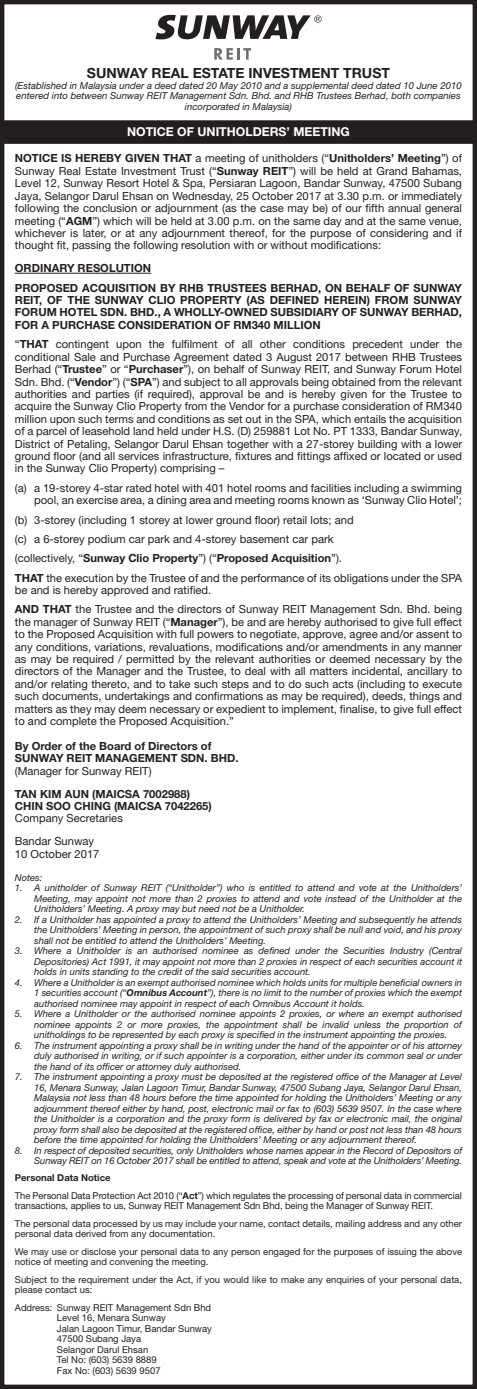
<style>
.page{position:relative;width:477px;height:1389px;background:#fff}
.page>*{position:absolute;margin:0;border:0;box-sizing:border-box;transform-origin:0 0}
.t1{font:700 14px "Helvetica Neue LT Std";color:#231f20}
.t2{font:700 12.25px "Helvetica Neue LT Std";color:#fff}
.t3{font:11.2px/12.4px "Helvetica Neue LT Std";color:#231f20;text-align:justify}
.t4{font:700 11.2px/12.4px "Helvetica Neue LT Std";color:#231f20;text-align:justify}
.t5{font:italic 9.62px/10.5px "Helvetica Neue LT Std";color:#231f20;text-align:center}
.t6{font:italic 9.45px/10.5px "Helvetica Neue LT Std";color:#231f20;text-align:justify}
.t7{font:9.45px/10.5px "Helvetica Neue LT Std";color:#231f20}
.t8{font:700 9.45px "Helvetica Neue LT Std";color:#231f20}
.s1{font-weight:700}
.s2{font-weight:400}
</style>
<div class="page">
<div style="left:2px;top:121px;width:472px;height:22px;background:#231f20"></div>
<div style="left:1px;top:120px;width:474px;height:24px;border:2px solid #231f20"></div>
<hr style="left:15px;top:273px;width:136px;height:1px;background:#231f20">
<svg style="left:155px;top:15px;width:166px;height:24px"></svg>
<svg style="left:214px;top:48px;width:37px;height:12px"></svg>
<div style="left:0;top:0;width:476px;height:1389px;border:4px solid #231f20"></div>
<p class="t1" style="left:87px;top:65px;width:304px">SUNWAY REAL ESTATE INVESTMENT TRUST</p>
<p class="t5" style="left:15px;top:80px;width:447px">(Established in Malaysia under a deed dated 20 May 2010 and a supplemental deed dated 10 June 2010 entered into between Sunway REIT Management Sdn. Bhd. and RHB Trustees Berhad, both companies incorporated in Malaysia)</p>
<p class="t2" style="left:127px;top:124px;width:224px">NOTICE OF UNITHOLDERS’ MEETING</p>
<p class="t3" style="left:15px;top:152px;width:448px"><span class="s1">NOTICE IS HEREBY GIVEN THAT</span> a meeting of unitholders (“<span class="s1">Unitholders’ Meeting</span>”) of Sunway Real Estate Investment Trust (“<span class="s1">Sunway REIT</span>”) will be held at Grand Bahamas, Level 12, Sunway Resort Hotel &amp; Spa, Persiaran Lagoon, Bandar Sunway, 47500 Subang Jaya, Selangor Darul Ehsan on Wednesday, 25 October 2017 at 3.30 p.m. or immediately following the conclusion or adjournment (as the case may be) of our fifth annual general meeting (“<span class="s1">AGM</span>”) which will be held at 3.00 p.m. on the same day and at the same venue, whichever is later, or at any adjournment thereof, for the purpose of considering and if thought fit, passing the following resolution with or without modifications:</p>
<p class="t4" style="left:15px;top:262px;width:138px">ORDINARY RESOLUTION</p>
<p class="t4" style="left:15px;top:281px;width:448px">PROPOSED ACQUISITION BY RHB TRUSTEES BERHAD, ON BEHALF OF SUNWAY REIT, OF THE SUNWAY CLIO PROPERTY (AS DEFINED HEREIN) FROM SUNWAY FORUM HOTEL SDN. BHD., A WHOLLY-OWNED SUBSIDIARY OF SUNWAY BERHAD, FOR A PURCHASE CONSIDERATION OF RM340 MILLION</p>
<p class="t3" style="left:15px;top:338px;width:448px">“<span class="s1">THAT</span> contingent upon the fulfilment of all other conditions precedent under the conditional Sale and Purchase Agreement dated 3 August 2017 between RHB Trustees Berhad (“<span class="s1">Trustee</span>” or “<span class="s1">Purchaser</span>”), on behalf of Sunway REIT, and Sunway Forum Hotel Sdn. Bhd. (“<span class="s1">Vendor</span>”) (“<span class="s1">SPA</span>”) and subject to all approvals being obtained from the relevant authorities and parties (if required), approval be and is hereby given for the Trustee to acquire the Sunway Clio Property from the Vendor for a purchase consideration of RM340 million upon such terms and conditions as set out in the SPA, which entails the acquisition of a parcel of leasehold land held under H.S. (D) 259881 Lot No. PT 1333, Bandar Sunway, District of Petaling, Selangor Darul Ehsan together with a 27-storey building with a lower ground floor (and all services infrastructure, fixtures and fittings affixed or located or used in the Sunway Clio Property) comprising –</p>
<p class="t3" style="left:15px;top:482px;width:448px;text-align:right">(a) a 19-storey 4-star rated hotel with 401 hotel rooms and facilities including a swimming pool, an exercise area, a dining area and meeting rooms known as ‘Sunway Clio Hotel’;</p>
<p class="t3" style="left:15px;top:513px;width:340px">(b) 3-storey (including 1 storey at lower ground floor) retail lots; and</p>
<p class="t3" style="left:15px;top:532px;width:320px">(c) a 6-storey podium car park and 4-storey basement car park</p>
<p class="t4" style="left:15px;top:552px;width:328px"><span class="s2">(collectively, “</span>Sunway Clio Property<span class="s2">”) (“</span>Proposed Acquisition<span class="s2">”).</span></p>
<p class="t3" style="left:15px;top:571px;width:448px"><span class="s1">THAT</span> the execution by the Trustee of and the performance of its obligations under the SPA be and is hereby approved and ratified.</p>
<p class="t3" style="left:15px;top:603px;width:448px"><span class="s1">AND THAT</span> the Trustee and the directors of Sunway REIT Management Sdn. Bhd. being the manager of Sunway REIT (“<span class="s1">Manager</span>”), be and are hereby authorised to give full effect to the Proposed Acquisition with full powers to negotiate, approve, agree and/or assent to any conditions, variations, revaluations, modifications and/or amendments in any manner as may be required / permitted by the relevant authorities or deemed necessary by the directors of the Manager and the Trustee, to deal with all matters incidental, ancillary to and/or relating thereto, and to take such steps and to do such acts (including to execute such documents, undertakings and confirmations as may be required), deeds, things and matters as they may deem necessary or expedient to implement, finalise, to give full effect to and complete the Proposed Acquisition.”</p>
<p class="t4" style="left:15px;top:739px;width:198px">By Order of the Board of Directors of</p>
<p class="t4" style="left:15px;top:752px;width:225px">SUNWAY REIT MANAGEMENT SDN. BHD.</p>
<p class="t3" style="left:15px;top:764px;width:138px">(Manager for Sunway REIT)</p>
<p class="t4" style="left:15px;top:787px;width:176px">TAN KIM AUN (MAICSA 7002988)</p>
<p class="t4" style="left:15px;top:800px;width:198px">CHIN SOO CHING (MAICSA 7042265)</p>
<p class="t3" style="left:15px;top:812px;width:109px">Company Secretaries</p>
<p class="t3" style="left:15px;top:835px;width:81px">Bandar Sunway</p>
<p class="t3" style="left:15px;top:847px;width:86px">10 October 2017</p>
<p class="t6" style="left:15px;top:872px;width:29px">Notes:</p>
<p class="t6" style="left:34px;top:882px;width:429px;text-indent:-19px">1. A unitholder of Sunway REIT (“Unitholder”) who is entitled to attend and vote at the Unitholders’ Meeting, may appoint not more than 2 proxies to attend and vote instead of the Unitholder at the Unitholders’ Meeting. A proxy may but need not be a Unitholder.</p>
<p class="t6" style="left:34px;top:914px;width:429px;text-indent:-19px">2. If a Unitholder has appointed a proxy to attend the Unitholders’ Meeting and subsequently he attends the Unitholders’ Meeting in person, the appointment of such proxy shall be null and void, and his proxy shall not be entitled to attend the Unitholders’ Meeting.</p>
<p class="t6" style="left:34px;top:945px;width:429px;text-indent:-19px">3. Where a Unitholder is an authorised nominee as defined under the Securities Industry (Central Depositories) Act 1991, it may appoint not more than 2 proxies in respect of each securities account it holds in units standing to the credit of the said securities account.</p>
<p class="t6" style="left:34px;top:977px;width:429px;text-indent:-19px">4. Where a Unitholder is an exempt authorised nominee which holds units for multiple beneficial owners in 1 securities account (“<span class="s1">Omnibus Account</span>”), there is no limit to the number of proxies which the exempt authorised nominee may appoint in respect of each Omnibus Account it holds.</p>
<p class="t6" style="left:34px;top:1008px;width:429px;text-indent:-19px">5. Where a Unitholder or the authorised nominee appoints 2 proxies, or where an exempt authorised nominee appoints 2 or more proxies, the appointment shall be invalid unless the proportion of unitholdings to be represented by each proxy is specified in the instrument appointing the proxies.</p>
<p class="t6" style="left:34px;top:1040px;width:429px;text-indent:-19px">6. The instrument appointing a proxy shall be in writing under the hand of the appointer or of his attorney duly authorised in writing, or if such appointer is a corporation, either under its common seal or under the hand of its officer or attorney duly authorised.</p>
<p class="t6" style="left:34px;top:1071px;width:429px;text-indent:-19px">7. The instrument appointing a proxy must be deposited at the registered office of the Manager at Level 16, Menara Sunway, Jalan Lagoon Timur, Bandar Sunway, 47500 Subang Jaya, Selangor Darul Ehsan, Malaysia not less than 48 hours before the time appointed for holding the Unitholders’ Meeting or any adjournment thereof either by hand, post, electronic mail or fax to (603) 5639 9507. In the case where the Unitholder is a corporation and the proxy form is delivered by fax or electronic mail, the original proxy form shall also be deposited at the registered office, either by hand or post not less than 48 hours before the time appointed for holding the Unitholders’ Meeting or any adjournment thereof.</p>
<p class="t6" style="left:15px;top:1145px;width:448px;text-align:right">8. In respect of deposited securities, only Unitholders whose names appear in the Record of Depositors of<br>Sunway REIT on 16 October 2017 shall be entitled to attend, speak and vote at the Unitholders’ Meeting.</p>
<p class="t8" style="left:15px;top:1172px;width:97px">Personal Data Notice</p>
<p class="t7" style="left:15px;top:1190px;width:448px">The Personal Data Protection Act 2010 (“<span class="s1">Act</span>”) which regulates the processing of personal data in commercial transactions, applies to us, Sunway REIT Management Sdn Bhd, being the Manager of Sunway REIT.</p>
<p class="t7" style="left:15px;top:1218px;width:448px">The personal data processed by us may include your name, contact details, mailing address and any other personal data derived from any documentation.</p>
<p class="t7" style="left:15px;top:1246px;width:448px">We may use or disclose your personal data to any person engaged for the purposes of issuing the above notice of meeting and convening the meeting.</p>
<p class="t7" style="left:15px;top:1274px;width:448px">Subject to the requirement under the Act, if you would like to make any enquiries of your personal data, please contact us:</p>
<p class="t7" style="left:15px;top:1302px;width:198px">Address: Sunway REIT Management Sdn Bhd</p>
<p class="t7" style="left:57px;top:1312px;width:110px">Level 16, Menara Sunway</p>
<p class="t7" style="left:57px;top:1323px;width:156px">Jalan Lagoon Timur, Bandar Sunway</p>
<p class="t7" style="left:57px;top:1333px;width:86px">47500 Subang Jaya</p>
<p class="t7" style="left:57px;top:1344px;width:93px">Selangor Darul Ehsan</p>
<p class="t7" style="left:57px;top:1354px;width:101px">Tel No: (603) 5639 8889</p>
<p class="t7" style="left:57px;top:1365px;width:105px">Fax No: (603) 5639 9507</p>
</div>
